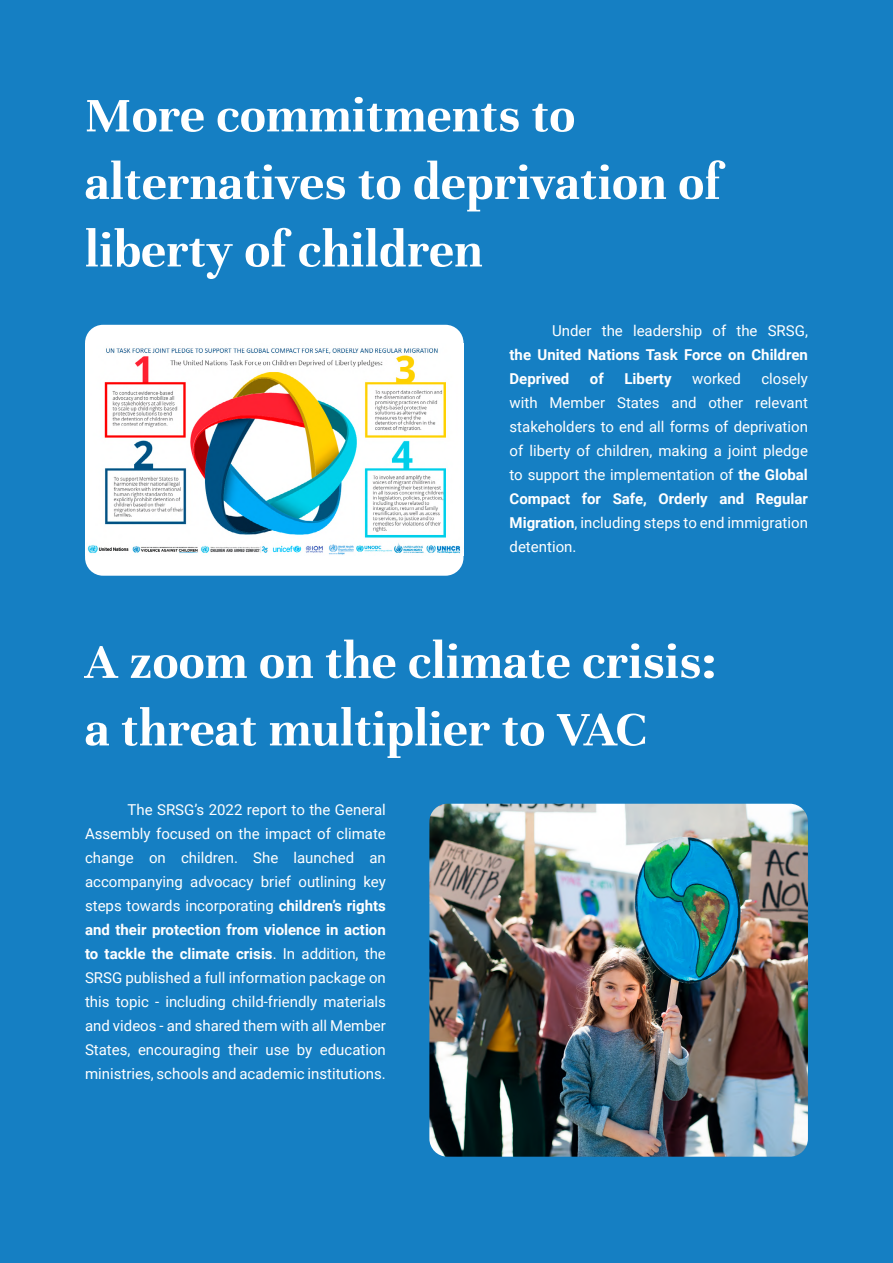
<style>
.page{position:relative;width:893px;height:1263px;background:#157fc3}
.page>*{position:absolute;margin:0;border:0;box-sizing:border-box;transform-origin:0 0}
.t1{font:700 52.5px/67.5px "Unna";letter-spacing:.01em;color:#fff}
.t2{font:15px/24px "Roboto";color:#fff;text-align:justify}
.t3{font:700 15px/24px "Roboto";color:#fff}
.s1{font-weight:700}
</style>
<div class="page">
<img style="left:429px;top:804px;width:379px;height:353px">
<div style="left:85px;top:325px;width:378px;height:251px;background:#fff;border-radius:18px"></div>
<img style="left:87px;top:348px;width:374px;height:207px">
<h1 class="t1" style="left:85px;top:82px;width:637px">More commitments to alternatives to deprivation of liberty of children</h1>
<p class="t2" style="left:552px;top:318px;width:257px">Under the leadership of the SRSG,</p>
<p class="t3" style="left:510px;top:342px;width:300px">the United Nations Task Force on Children<br>Deprived</p>
<p class="t3" style="left:590px;top:366px;width:15px">of</p>
<p class="t3" style="left:624px;top:366px;width:49px">Liberty</p>
<p class="t2" style="left:692px;top:366px;width:50px">worked</p>
<p class="t2" style="left:510px;top:366px;width:300px;text-indent:252px">closely with Member States and other relevant stakeholders to end all forms of deprivation of liberty of children, making a joint pledge to support the implementation of <span class="s1">the Global Compact for Safe, Orderly and Regular Migration</span>, including steps to end immigration detention.</p>
<h1 class="t1" style="left:85px;top:628px;width:633px">A zoom on the climate crisis: a threat multiplier to VAC</h1>
<p class="t2" style="left:85px;top:797px;width:302px;text-indent:43px">The SRSG’s 2022 report to the General Assembly focused on the impact of climate change on children. She launched an accompanying advocacy brief outlining key steps towards incorporating <span class="s1">children’s rights and their protection from violence in action to tackle the climate crisis</span>. In addition, the SRSG published a full information package on this topic - including child-friendly materials and videos - and shared them with all Member States, encouraging their use by education ministries, schools and academic institutions.</p>
</div>
